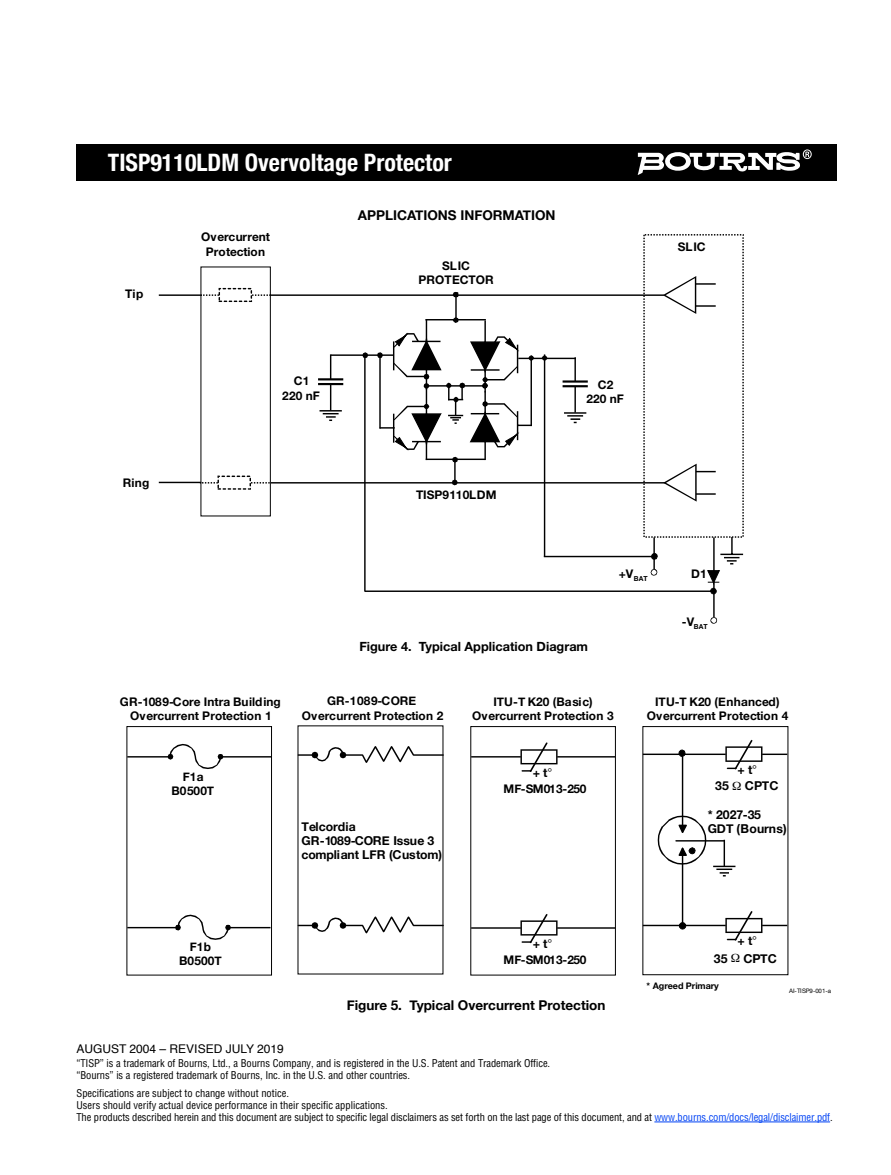
<style>
.page{position:relative;width:891px;height:1175px;background:#fff}
.page>*{position:absolute;margin:0;border:0;box-sizing:border-box;transform-origin:0 0}
.t1{font:700 condensed 24px "Helvetica Neue";color:#fff}
.t2{font:700 13.5px "Helvetica Neue";color:#000}
.t3{font:700 12.75px "Helvetica Neue";color:#000}
.t4{font:700 12.3px/13.8px "Helvetica Neue";color:#000}
.t5{font:12px "Helvetica";color:#000}
.t6{font:700 11.85px/14.4px "Helvetica Neue";letter-spacing:.005em;color:#000;text-align:center}
.t7{font:condensed 10.5px/12px "Helvetica";letter-spacing:-.01em;color:#000}
.t8{font:700 9px "Helvetica Neue";letter-spacing:-.005em;color:#000}
.t9{font:700 6.9px "Helvetica Neue";letter-spacing:.015em;color:#000}
.t10{font:6.15px "Helvetica Neue";color:#000}
.s1{color:#0042f4}
</style>
<div class="page">
<div style="left:76px;top:144px;width:761px;height:36px;background:#000"></div>
<svg style="left:638px;top:149px;width:174px;height:26px"></svg>
<hr style="left:713px;top:537px;width:2px;height:35px;background:#000">
<svg style="left:449px;top:234px;width:295px;height:305px"></svg>
<svg style="left:645px;top:234px;width:99px;height:2px"></svg>
<svg style="left:663px;top:276px;width:33px;height:38px"></svg>
<hr style="left:696px;top:283px;width:20px;height:2px;background:#000">
<hr style="left:696px;top:305px;width:20px;height:2px;background:#000">
<svg style="left:663px;top:463px;width:53px;height:38px"></svg>
<hr style="left:696px;top:493px;width:20px;height:2px;background:#000">
<hr style="left:720px;top:553px;width:23px;height:2px;background:#000">
<svg style="left:724px;top:537px;width:15px;height:27px"></svg>
<hr style="left:271px;top:482px;width:394px;height:1px;background:#000">
<hr style="left:270px;top:294px;width:394px;height:2px;background:#000">
<hr style="left:365px;top:590px;width:348px;height:2px;background:#000">
<hr style="left:318px;top:378px;width:25px;height:2px;background:#000">
<hr style="left:318px;top:383px;width:25px;height:2px;background:#000">
<hr style="left:159px;top:482px;width:42px;height:1px;background:#000">
<hr style="left:159px;top:294px;width:42px;height:2px;background:#000">
<svg style="left:708px;top:570px;width:11px;height:24px"></svg>
<hr style="left:454px;top:459px;width:2px;height:24px;background:#000">
<hr style="left:484px;top:320px;width:2px;height:72px;background:#000">
<hr style="left:518px;top:358px;width:58px;height:1px;background:#000">
<hr style="left:484px;top:391px;width:2px;height:69px;background:#000">
<hr style="left:426px;top:320px;width:1px;height:69px;background:#000">
<hr style="left:331px;top:354px;width:62px;height:2px;background:#000">
<hr style="left:426px;top:388px;width:1px;height:72px;background:#000">
<hr style="left:425px;top:319px;width:61px;height:1px;background:#000">
<svg style="left:452px;top:457px;width:6px;height:5px"></svg>
<hr style="left:426px;top:458px;width:59px;height:2px;background:#000">
<hr style="left:455px;top:294px;width:2px;height:26px;background:#000">
<svg style="left:453px;top:317px;width:6px;height:6px"></svg>
<svg style="left:453px;top:292px;width:6px;height:5px"></svg>
<svg style="left:452px;top:479px;width:6px;height:6px"></svg>
<svg style="left:377px;top:333px;width:157px;height:117px"></svg>
<hr style="left:364px;top:354px;width:2px;height:237px;background:#000">
<svg style="left:320px;top:354px;width:22px;height:67px"></svg>
<svg style="left:362px;top:352px;width:6px;height:6px"></svg>
<hr style="left:574px;top:386px;width:2px;height:26px;background:#000">
<svg style="left:567px;top:415px;width:16px;height:8px"></svg>
<hr style="left:564px;top:412px;width:22px;height:2px;background:#000">
<hr style="left:563px;top:380px;width:25px;height:2px;background:#000">
<hr style="left:563px;top:385px;width:25px;height:2px;background:#000">
<hr style="left:574px;top:357px;width:2px;height:24px;background:#000">
<hr style="left:544px;top:354px;width:1px;height:203px;background:#000">
<svg style="left:542px;top:355px;width:5px;height:6px"></svg>
<hr style="left:544px;top:556px;width:110px;height:1px;background:#000">
<hr style="left:653px;top:537px;width:2px;height:35px;background:#000">
<svg style="left:651px;top:553px;width:7px;height:7px"></svg>
<svg style="left:651px;top:569px;width:6px;height:6px"></svg>
<svg style="left:201px;top:288px;width:70px;height:14px"></svg>
<svg style="left:200px;top:475px;width:70px;height:14px"></svg>
<hr style="left:713px;top:582px;width:2px;height:35px;background:#000">
<svg style="left:710px;top:617px;width:7px;height:6px"></svg>
<div style="left:127px;top:726px;width:145px;height:249px;border:1px solid #000"></div>
<svg style="left:175px;top:914px;width:56px;height:25px"></svg>
<hr style="left:127px;top:927px;width:50px;height:1px;background:#000">
<svg style="left:168px;top:744px;width:55px;height:25px"></svg>
<hr style="left:127px;top:756px;width:43px;height:1px;background:#000">
<hr style="left:228px;top:927px;width:43px;height:1px;background:#000">
<hr style="left:221px;top:756px;width:50px;height:1px;background:#000">
<hr style="left:557px;top:756px;width:58px;height:1px;background:#000">
<hr style="left:471px;top:756px;width:50px;height:1px;background:#000">
<hr style="left:557px;top:927px;width:58px;height:1px;background:#000">
<hr style="left:471px;top:927px;width:50px;height:1px;background:#000">
<svg style="left:298px;top:746px;width:146px;height:17px"></svg>
<svg style="left:298px;top:916px;width:146px;height:17px"></svg>
<hr style="left:762px;top:753px;width:25px;height:2px;background:#000">
<hr style="left:643px;top:753px;width:83px;height:2px;background:#000">
<hr style="left:762px;top:924px;width:25px;height:2px;background:#000">
<hr style="left:643px;top:924px;width:83px;height:2px;background:#000">
<hr style="left:654px;top:1121px;width:176px;height:1px;background:#0042f4">
<svg style="left:520px;top:742px;width:38px;height:30px"></svg>
<svg style="left:520px;top:914px;width:38px;height:29px"></svg>
<svg style="left:658px;top:740px;width:104px;height:200px"></svg>
<h1 class="t1" style="left:108px;top:142px;width:346px">TISP9110LDM Overvoltage Protector</h1>
<p class="t2" style="left:358px;top:205px;width:199px">APPLICATIONS INFORMATION</p>
<p class="t6" style="left:125px;top:287px;width:20px">Tip</p>
<p class="t6" style="left:201px;top:230px;width:70px">Overcurrent<br>Protection</p>
<p class="t6" style="left:419px;top:259px;width:77px">SLIC<br>PROTECTOR</p>
<p class="t6" style="left:678px;top:240px;width:29px">SLIC</p>
<p class="t6" style="left:123px;top:476px;width:28px">Ring</p>
<p class="t6" style="left:282px;top:374px;width:39px">C1<br>220 nF</p>
<p class="t6" style="left:416px;top:487px;width:82px">TISP9110LDM</p>
<p class="t6" style="left:586px;top:378px;width:39px">C2<br>220 nF</p>
<p class="t9" style="left:619px;top:573px;width:31px"><sup>+V</sup>BAT</p>
<p class="t3" style="left:359px;top:636px;width:230px">Figure 4. Typical Application Diagram</p>
<p class="t6" style="left:691px;top:567px;width:17px">D1</p>
<p class="t9" style="left:682px;top:621px;width:27px"><sup>-V</sup>BAT</p>
<p class="t6" style="left:120px;top:695px;width:162px">GR-1089-Core Intra Building<br>Overcurrent Protection 1</p>
<p class="t6" style="left:172px;top:769px;width:44px">F1a<br>B0500T</p>
<p class="t6" style="left:302px;top:694px;width:143px">GR-1089-CORE<br>Overcurrent Protection 2</p>
<p class="t4" style="left:302px;top:820px;width:142px">Telcordia<br>GR-1089-CORE Issue 3 compliant LFR (Custom)</p>
<p class="t6" style="left:472px;top:695px;width:143px">ITU-T K20 (Basic)<br>Overcurrent Protection 3</p>
<p class="t4" style="left:533px;top:766px;width:16px">+ t</p>
<p class="t6" style="left:504px;top:781px;width:84px">MF-SM013-250</p>
<p class="t6" style="left:179px;top:940px;width:44px">F1b<br>B0500T</p>
<p class="t5" style="left:76px;top:1040px;width:209px">AUGUST 2004 – REVISED JULY 2019</p>
<p class="t4" style="left:533px;top:937px;width:16px">+ t</p>
<p class="t6" style="left:504px;top:952px;width:84px">MF-SM013-250</p>
<p class="t2" style="left:347px;top:994px;width:260px">Figure 5. Typical Overcurrent Protection</p>
<p class="t7" style="left:76px;top:1056px;width:475px">“TISP” is a trademark of Bourns, Ltd., a Bourns Company, and is registered in the U.S. Patent and Trademark Office. “Bourns” is a registered trademark of Bourns, Inc. in the U.S. and other countries.</p>
<p class="t6" style="left:647px;top:694px;width:143px">ITU-T K20 (Enhanced)<br>Overcurrent Protection 4</p>
<p class="t4" style="left:738px;top:763px;width:16px">+ t</p>
<p class="t4" style="left:715px;top:779px;width:15px">35</p>
<p class="t4" style="left:745px;top:779px;width:35px">CPTC</p>
<p class="t4" style="left:708px;top:808px;width:80px">* 2027-35<br>GDT (Bourns)</p>
<p class="t4" style="left:738px;top:934px;width:16px">+ t</p>
<p class="t4" style="left:714px;top:951px;width:15px">35</p>
<p class="t4" style="left:743px;top:951px;width:35px">CPTC</p>
<p class="t8" style="left:647px;top:978px;width:74px">* Agreed Primary</p>
<p class="t10" style="left:789px;top:986px;width:44px">AI-TISP9-001-a</p>
<p class="t7" style="left:76px;top:1086px;width:758px">Specifications are subject to change without notice.<br>Users should verify actual device performance in their specific applications.<br>The products described herein and this document are subject to specific legal disclaimers as set forth on the last page of this document, and at <span class="s1">www.bourns.com/docs/legal/disclaimer.pdf</span>.</p>
</div>
